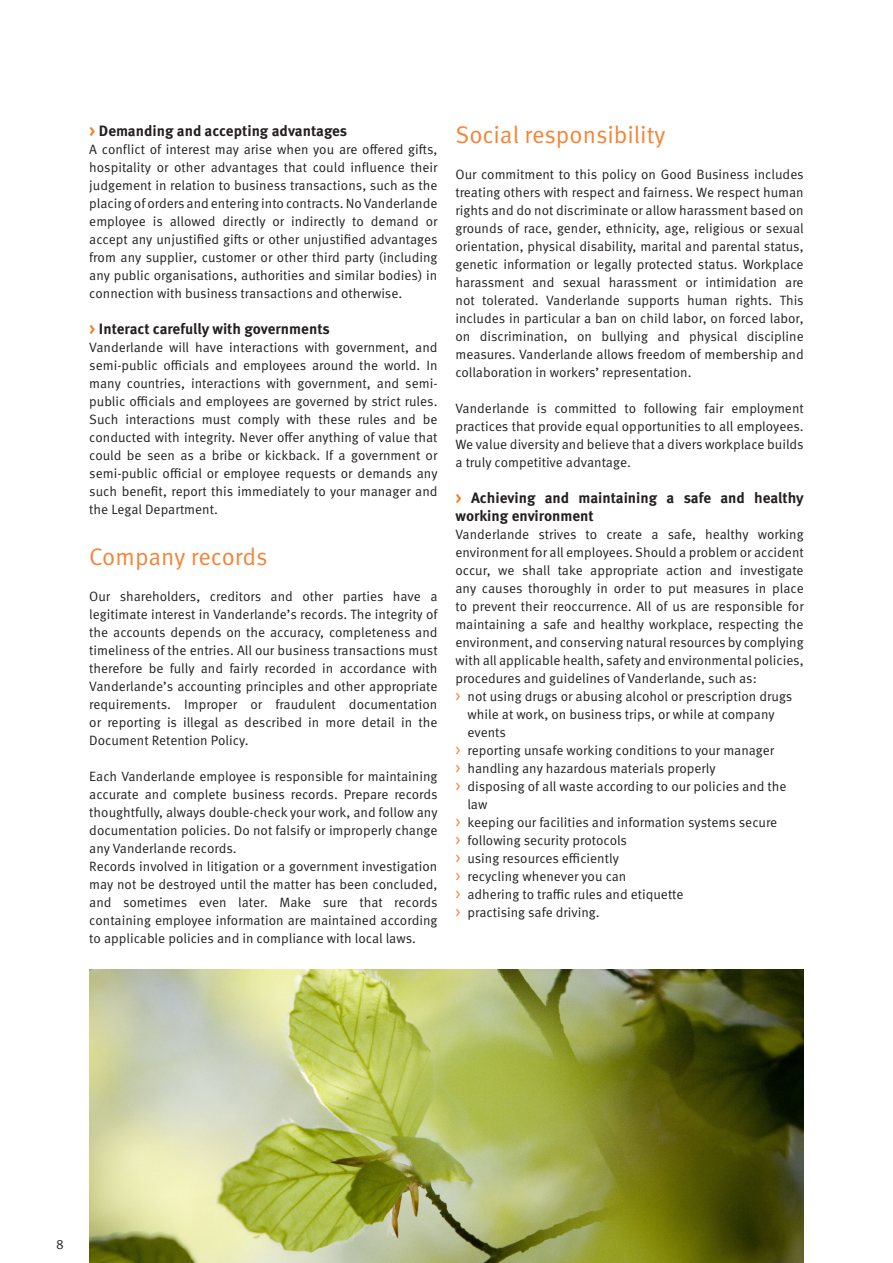
<style>
.page{position:relative;width:893px;height:1263px;background:#fff}
.page>*{position:absolute;margin:0;border:0;box-sizing:border-box;transform-origin:0 0}
.Heading_2-small{font:24px "Meta Pro Norm";color:#f58435}
.Body_Text_9pt{font:24px "Meta Pro Norm";letter-spacing:-.005em;color:#f58435}
.Heading_3{font:700 15px/18px "Meta Pro";color:#231f20}
.Body_Text_9pt-2{font:700 15px "Meta Pro";color:#231f20}
.Body_Text_9pt-3{font:13.5px/18px "Meta Pro Norm";color:#231f20;text-align:justify}
.s1{color:#f48026}
.s2{font-size:15px;color:#f58435}
</style>
<div class="page">
<img style="left:89px;top:970px;width:715px;height:293px">
<p class="Body_Text_9pt-2" style="left:89px;top:119px;width:260px"><span class="s1">&gt;</span> Demanding and accepting advantages</p>
<p class="Body_Text_9pt-3" style="left:89px;top:139px;width:350px">A conflict of interest may arise when you are offered gifts, hospitality or other advantages that could influence their judgement in relation to business transactions, such as the placing of orders and entering into contracts. No Vanderlande employee is allowed directly or indirectly to demand or accept any unjustified gifts or other unjustified advantages from any supplier, customer or other third party (including any public organisations, authorities and similar bodies) in connection with business transactions and otherwise.</p>
<p class="Heading_3" style="left:89px;top:319px;width:242px"><span class="s1">&gt;</span> Interact carefully with governments</p>
<p class="Body_Text_9pt-3" style="left:89px;top:337px;width:350px">Vanderlande will have interactions with government, and semi-public officials and employees around the world. In many countries, interactions with government, and semi&shy;public officials and employees are governed by strict rules.<br>Such interactions must comply with these rules and be conducted with integrity. Never offer anything of value that could be seen as a bribe or kickback. If a government or semi-public official or employee requests or demands any such benefit, report this immediately to your manager and the Legal Department.</p>
<p class="Body_Text_9pt" style="left:89px;top:539px;width:180px">Company records</p>
<p class="Body_Text_9pt-3" style="left:89px;top:586px;width:350px">Our shareholders, creditors and other parties have a legitimate interest in Vanderlande’s records. The integrity of the accounts depends on the accuracy, completeness and timeliness of the entries. All our business transactions must therefore be fully and fairly recorded in accordance with Vanderlande’s accounting principles and other appropriate requirements. Improper or fraudulent documentation or reporting is illegal as described in more detail in the Document Retention Policy.</p>
<p class="Body_Text_9pt-3" style="left:89px;top:766px;width:350px">Each Vanderlande employee is responsible for maintaining accurate and complete business records. Prepare records thoughtfully, always double-check your work, and follow any documentation policies. Do not falsify or improperly change any Vanderlande records.</p>
<p class="Body_Text_9pt-3" style="left:89px;top:856px;width:350px">Records involved in litigation or a government investigation may not be destroyed until the matter has been concluded, and sometimes even later. Make sure that records containing employee information are maintained according to applicable policies and in compliance with local laws.</p>
<p class="Heading_2-small" style="left:455px;top:116px;width:211px">Social responsibility</p>
<p class="Body_Text_9pt-3" style="left:455px;top:164px;width:350px">Our commitment to this policy on Good Business includes treating others with respect and fairness. We respect human rights and do not discriminate or allow harassment based on grounds of race, gender, ethnicity, age, religious or sexual orientation, physical disability, marital and parental status, genetic information or legally protected status. Workplace harassment and sexual harassment or intimidation are not tolerated. Vanderlande supports human rights. This includes in particular a ban on child labor, on forced labor, on discrimination, on bullying and physical discipline measures. Vanderlande allows freedom of membership and collaboration in workers’ representation.</p>
<p class="Body_Text_9pt-3" style="left:455px;top:398px;width:350px">Vanderlande is committed to following fair employment practices that provide equal opportunities to all employees.<br>We value diversity and believe that a divers workplace builds a truly competitive advantage.</p>
<p class="Heading_3" style="left:455px;top:488px;width:350px"><span class="s1">&gt;</span> Achieving and maintaining a safe and healthy working environment</p>
<p class="Body_Text_9pt-3" style="left:455px;top:524px;width:350px">Vanderlande strives to create a safe, healthy working environment for all employees. Should a problem or accident occur, we shall take appropriate action and investigate any causes thoroughly in order to put measures in place to prevent their reoccurrence. All of us are responsible for maintaining a safe and healthy workplace, respecting the environment, and conserving natural resources by complying with all applicable health, safety and environmental policies, procedures and guidelines of Vanderlande, such as:</p>
<p class="Body_Text_9pt-3" style="left:467px;top:686px;width:326px;text-align:left;text-indent:-12px"><span class="s2">&gt;</span> not using drugs or abusing alcohol or prescription drugs while at work, on business trips, or while at company events</p>
<p class="Body_Text_9pt-3" style="left:455px;top:740px;width:320px"><span class="s2">&gt;</span> reporting unsafe working conditions to your manager</p>
<p class="Body_Text_9pt-3" style="left:455px;top:758px;width:262px"><span class="s2">&gt;</span> handling any hazardous materials properly</p>
<p class="Body_Text_9pt-3" style="left:467px;top:776px;width:321px;text-indent:-12px"><span class="s2">&gt;</span> disposing of all waste according to our policies and the law</p>
<p class="Body_Text_9pt-3" style="left:455px;top:812px;width:323px"><span class="s2">&gt;</span> keeping our facilities and information systems secure</p>
<p class="Body_Text_9pt-3" style="left:455px;top:830px;width:173px"><span class="s2">&gt;</span> following security protocols</p>
<p class="Body_Text_9pt-3" style="left:455px;top:848px;width:165px"><span class="s2">&gt;</span> using resources efficiently</p>
<p class="Body_Text_9pt-3" style="left:455px;top:866px;width:172px"><span class="s2">&gt;</span> recycling whenever you can</p>
<p class="Body_Text_9pt-3" style="left:455px;top:884px;width:230px"><span class="s2">&gt;</span> adhering to traffic rules and etiquette</p>
<p class="Body_Text_9pt-3" style="left:455px;top:902px;width:146px"><span class="s2">&gt;</span> practising safe driving.</p>
<p class="Body_Text_9pt-3" style="left:56px;top:1234px;width:9px">8</p>
</div>
